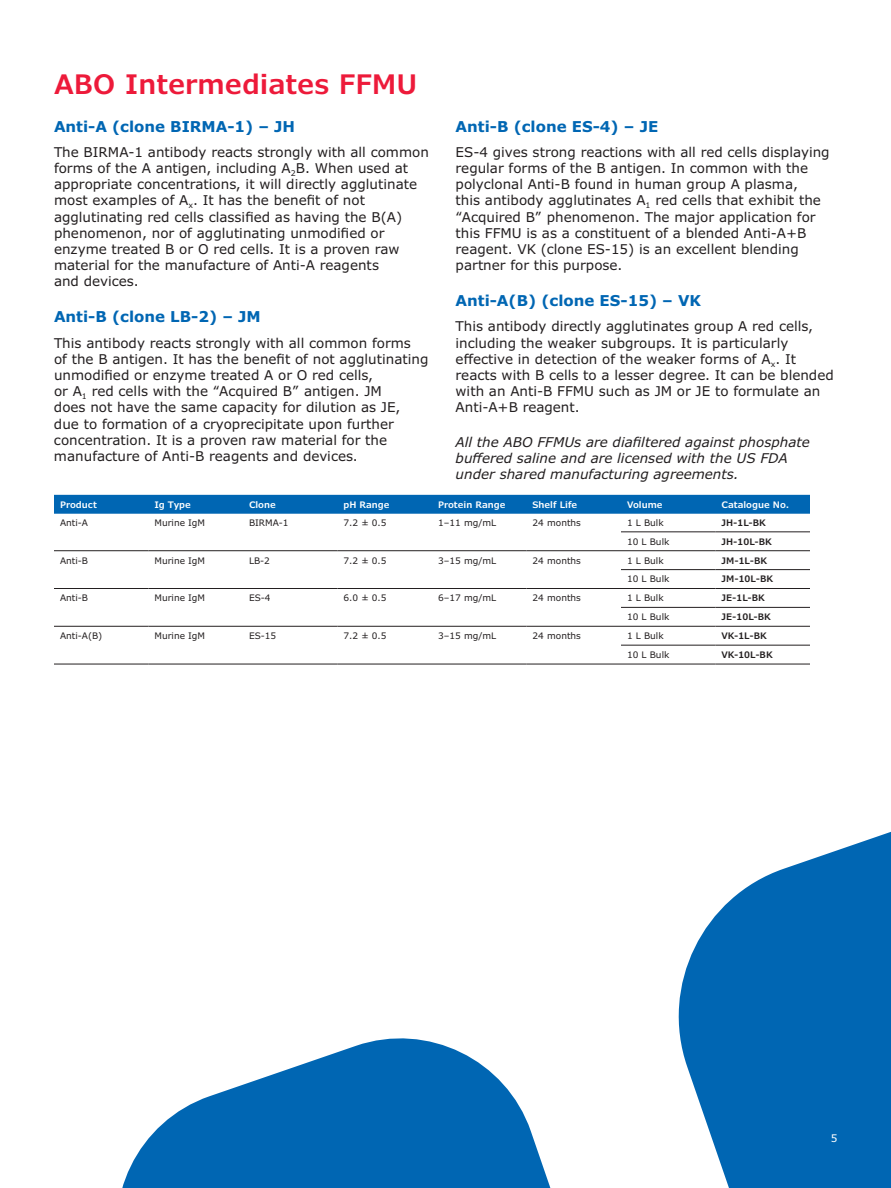
<style>
.page{position:relative;width:891px;height:1188px;background:#fff}
.page>*{position:absolute;margin:0;border:0;box-sizing:border-box;transform-origin:0 0}
.t1{font:600 27px "Verdana Pro";color:#ed1a3a}
.t2{font:700 15px "Verdana Pro";color:#0066b3}
.t3{font:13.5px/16.2px "Verdana Pro";color:#231f20}
.t4{font:italic 13.5px/16.2px "Verdana Pro";color:#231f20}
.t5{font:10.5px "Verdana Pro";color:#fff}
.t6{font:9px "Verdana Pro";color:#231f20}
.t7{font:600 9px "Verdana Pro";color:#231f20}
.t8{font:600 9px "Verdana Pro";color:#fff}
</style>
<div class="page">
<svg style="left:122px;top:1038px;width:429px;height:150px;fill:#0066b3"></svg>
<svg style="left:678px;top:831px;width:213px;height:357px;fill:#0066b3"></svg>
<div style="left:54px;top:495px;width:756px;height:19px;background:#0066b3"></div>
<hr style="left:621px;top:531px;width:95px;height:1px;background:#231f20">
<hr style="left:716px;top:531px;width:94px;height:1px;background:#231f20">
<hr style="left:54px;top:550px;width:94px;height:1px;background:#231f20">
<hr style="left:148px;top:550px;width:95px;height:1px;background:#231f20">
<hr style="left:243px;top:550px;width:95px;height:1px;background:#231f20">
<hr style="left:338px;top:550px;width:94px;height:1px;background:#231f20">
<hr style="left:432px;top:550px;width:94px;height:1px;background:#231f20">
<hr style="left:526px;top:550px;width:95px;height:1px;background:#231f20">
<hr style="left:621px;top:550px;width:95px;height:1px;background:#231f20">
<hr style="left:716px;top:550px;width:94px;height:1px;background:#231f20">
<hr style="left:621px;top:569px;width:95px;height:1px;background:#231f20">
<hr style="left:716px;top:569px;width:94px;height:1px;background:#231f20">
<hr style="left:54px;top:588px;width:94px;height:1px;background:#231f20">
<hr style="left:148px;top:588px;width:95px;height:1px;background:#231f20">
<hr style="left:243px;top:588px;width:95px;height:1px;background:#231f20">
<hr style="left:338px;top:588px;width:94px;height:1px;background:#231f20">
<hr style="left:432px;top:588px;width:94px;height:1px;background:#231f20">
<hr style="left:526px;top:588px;width:95px;height:1px;background:#231f20">
<hr style="left:621px;top:588px;width:95px;height:1px;background:#231f20">
<hr style="left:716px;top:588px;width:94px;height:1px;background:#231f20">
<hr style="left:54px;top:626px;width:94px;height:1px;background:#231f20">
<hr style="left:148px;top:626px;width:95px;height:1px;background:#231f20">
<hr style="left:243px;top:626px;width:95px;height:1px;background:#231f20">
<hr style="left:338px;top:626px;width:94px;height:1px;background:#231f20">
<hr style="left:432px;top:626px;width:94px;height:1px;background:#231f20">
<hr style="left:526px;top:626px;width:95px;height:1px;background:#231f20">
<hr style="left:621px;top:607px;width:95px;height:1px;background:#231f20">
<hr style="left:716px;top:607px;width:94px;height:1px;background:#231f20">
<hr style="left:621px;top:626px;width:95px;height:1px;background:#231f20">
<hr style="left:716px;top:626px;width:94px;height:1px;background:#231f20">
<hr style="left:621px;top:645px;width:95px;height:1px;background:#231f20">
<hr style="left:716px;top:645px;width:94px;height:1px;background:#231f20">
<hr style="left:54px;top:664px;width:94px;height:1px;background:#231f20">
<hr style="left:148px;top:664px;width:95px;height:1px;background:#231f20">
<hr style="left:243px;top:664px;width:95px;height:1px;background:#231f20">
<hr style="left:338px;top:664px;width:94px;height:1px;background:#231f20">
<hr style="left:432px;top:664px;width:94px;height:1px;background:#231f20">
<hr style="left:526px;top:664px;width:95px;height:1px;background:#231f20">
<hr style="left:621px;top:664px;width:95px;height:1px;background:#231f20">
<hr style="left:716px;top:664px;width:94px;height:1px;background:#231f20">
<h1 class="t1" style="left:54px;top:67px;width:365px">ABO Intermediates FFMU</h1>
<p class="t2" style="left:54px;top:116px;width:243px">Anti-A (clone BIRMA-1) – JH</p>
<p class="t3" style="left:54px;top:144px;width:376px">The BIRMA-1 antibody reacts strongly with all common forms of the A antigen, including A<sub>2</sub>B. When used at appropriate concentrations, it will directly agglutinate most examples of A<sub>x</sub>. It has the benefit of not agglutinating red cells classified as having the B(A) phenomenon, nor of agglutinating unmodified or enzyme treated B or O red cells. It is a proven raw material for the manufacture of Anti-A reagents<br>and devices.</p>
<p class="t2" style="left:54px;top:307px;width:208px">Anti-B (clone LB-2) – JM</p>
<p class="t3" style="left:54px;top:335px;width:376px">This antibody reacts strongly with all common forms<br>of the B antigen. It has the benefit of not agglutinating unmodified or enzyme treated A or O red cells,<br>or A<sub>1</sub> red cells with the “Acquired B” antigen. JM<br>does not have the same capacity for dilution as JE, due to formation of a cryoprecipitate upon further concentration. It is a proven raw material for the manufacture of Anti-B reagents and devices.</p>
<p class="t2" style="left:456px;top:116px;width:204px">Anti-B (clone ES-4) – JE</p>
<p class="t3" style="left:456px;top:144px;width:376px">ES-4 gives strong reactions with all red cells displaying regular forms of the B antigen. In common with the polyclonal Anti-B found in human group A plasma,<br>this antibody agglutinates A<sub>1</sub> red cells that exhibit the “Acquired B” phenomenon. The major application for this FFMU is as a constituent of a blended Anti-A+B reagent. VK (clone ES-15) is an excellent blending partner for this purpose.</p>
<p class="t2" style="left:456px;top:291px;width:247px">Anti-A(B) (clone ES-15) – VK</p>
<p class="t3" style="left:456px;top:319px;width:380px">This antibody directly agglutinates group A red cells, including the weaker subgroups. It is particularly effective in detection of the weaker forms of A<sub>x</sub>. It reacts with B cells to a lesser degree. It can be blended with an Anti-B FFMU such as JM or JE to formulate an Anti-A+B reagent.</p>
<p class="t4" style="left:456px;top:434px;width:356px">All the ABO FFMUs are diafiltered against phosphate buffered saline and are licensed with the US FDA under shared manufacturing agreements.</p>
<p class="t8" style="left:60px;top:499px;width:38px">Product</p>
<p class="t8" style="left:154px;top:499px;width:38px">Ig Type</p>
<p class="t8" style="left:249px;top:499px;width:28px">Clone</p>
<p class="t8" style="left:344px;top:499px;width:48px">pH Range</p>
<p class="t8" style="left:438px;top:499px;width:69px">Protein Range</p>
<p class="t8" style="left:532px;top:499px;width:46px">Shelf Life</p>
<p class="t8" style="left:627px;top:499px;width:37px">Volume</p>
<p class="t8" style="left:722px;top:499px;width:69px">Catalogue No.</p>
<p class="t6" style="left:60px;top:517px;width:30px">Anti-A</p>
<p class="t6" style="left:154px;top:517px;width:52px">Murine IgM</p>
<p class="t6" style="left:249px;top:517px;width:41px">BIRMA-1</p>
<p class="t6" style="left:344px;top:517px;width:45px">7.2 ± 0.5</p>
<p class="t6" style="left:438px;top:517px;width:60px">1–11 mg/mL</p>
<p class="t6" style="left:532px;top:517px;width:50px">24 months</p>
<p class="t6" style="left:627px;top:517px;width:38px">1 L Bulk</p>
<p class="t7" style="left:722px;top:517px;width:46px">JH-1L-BK</p>
<p class="t6" style="left:627px;top:536px;width:44px">10 L Bulk</p>
<p class="t7" style="left:722px;top:536px;width:52px">JH-10L-BK</p>
<p class="t6" style="left:60px;top:555px;width:30px">Anti-B</p>
<p class="t6" style="left:154px;top:555px;width:52px">Murine IgM</p>
<p class="t6" style="left:249px;top:555px;width:22px">LB-2</p>
<p class="t6" style="left:344px;top:555px;width:45px">7.2 ± 0.5</p>
<p class="t6" style="left:438px;top:555px;width:60px">3–15 mg/mL</p>
<p class="t6" style="left:532px;top:555px;width:50px">24 months</p>
<p class="t6" style="left:627px;top:555px;width:38px">1 L Bulk</p>
<p class="t7" style="left:722px;top:555px;width:47px">JM-1L-BK</p>
<p class="t6" style="left:627px;top:573px;width:44px">10 L Bulk</p>
<p class="t7" style="left:722px;top:573px;width:53px">JM-10L-BK</p>
<p class="t6" style="left:60px;top:592px;width:30px">Anti-B</p>
<p class="t6" style="left:154px;top:592px;width:52px">Murine IgM</p>
<p class="t6" style="left:249px;top:592px;width:23px">ES-4</p>
<p class="t6" style="left:344px;top:592px;width:45px">6.0 ± 0.5</p>
<p class="t6" style="left:438px;top:592px;width:60px">6–17 mg/mL</p>
<p class="t6" style="left:532px;top:592px;width:50px">24 months</p>
<p class="t6" style="left:627px;top:592px;width:38px">1 L Bulk</p>
<p class="t7" style="left:722px;top:592px;width:45px">JE-1L-BK</p>
<p class="t6" style="left:627px;top:611px;width:44px">10 L Bulk</p>
<p class="t7" style="left:722px;top:611px;width:51px">JE-10L-BK</p>
<p class="t6" style="left:60px;top:630px;width:44px">Anti-A(B)</p>
<p class="t6" style="left:154px;top:630px;width:52px">Murine IgM</p>
<p class="t6" style="left:249px;top:630px;width:29px">ES-15</p>
<p class="t6" style="left:344px;top:630px;width:45px">7.2 ± 0.5</p>
<p class="t6" style="left:438px;top:630px;width:60px">3–15 mg/mL</p>
<p class="t6" style="left:532px;top:630px;width:50px">24 months</p>
<p class="t6" style="left:627px;top:630px;width:38px">1 L Bulk</p>
<p class="t7" style="left:722px;top:630px;width:47px">VK-1L-BK</p>
<p class="t6" style="left:627px;top:649px;width:44px">10 L Bulk</p>
<p class="t7" style="left:722px;top:649px;width:53px">VK-10L-BK</p>
<p class="t5" style="left:831px;top:1131px;width:8px">5</p>
</div>
